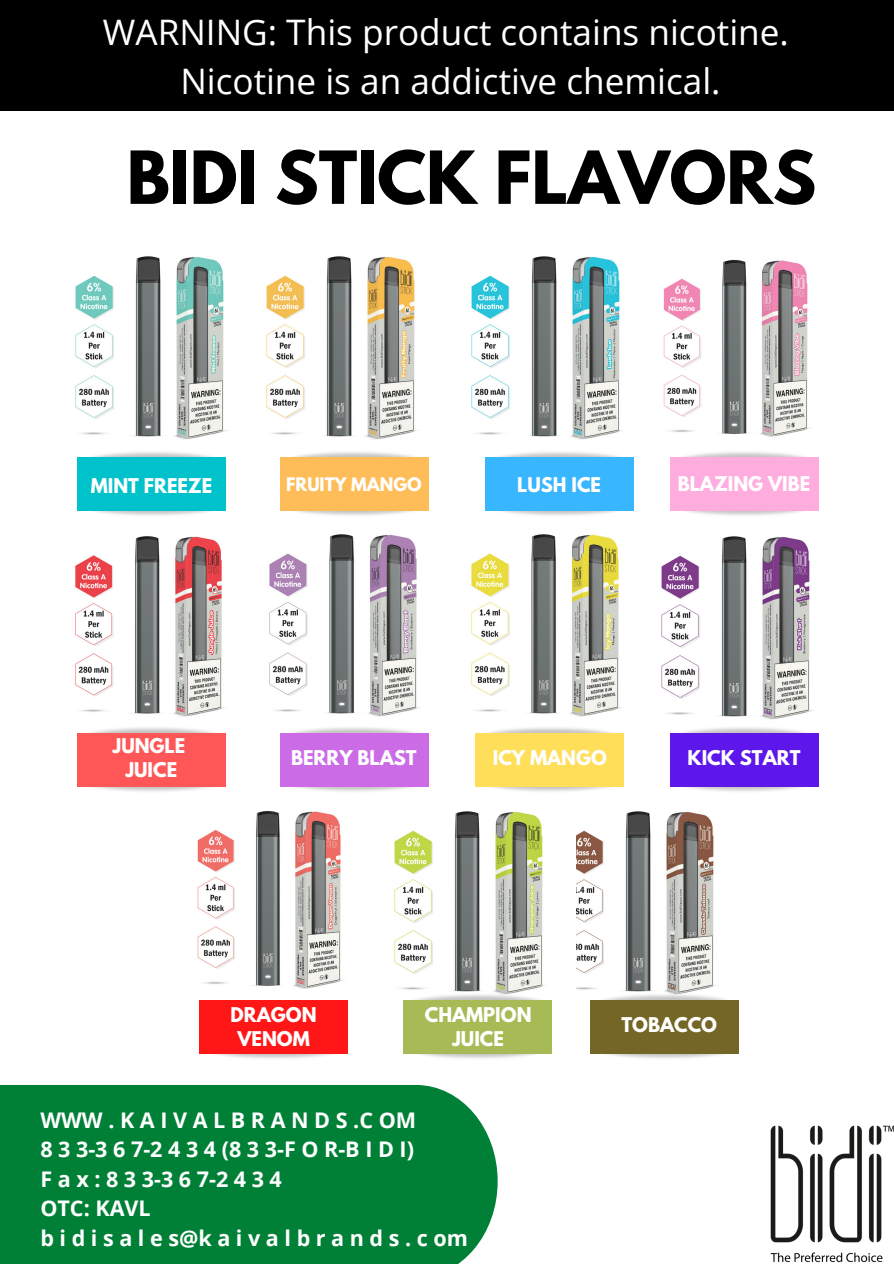
<style>
.page{position:relative;width:894px;height:1264px;background:#fff}
.page>*{position:absolute;margin:0;border:0;box-sizing:border-box;transform-origin:0 0}
.t1{font:700 64.65px "League Spartan";color:#000}
.t2{font:35.1px/48.9px "Open Sans";color:#fff;text-align:center}
.t3{font:700 21.6px/29.4px "Open Sans";letter-spacing:.26em;color:#fff}
.t4{font:700 18px/24.5px "League Spartan";color:#fff;text-align:center}
.t5{font:700 16.5px "League Spartan";color:#fff}
</style>
<div class="page">
<img style="left:576px;top:811px;width:138px;height:179px">
<img style="left:590px;top:1039px;width:149px;height:20px">
<img style="left:587px;top:985px;width:152px;height:28px">
<div style="left:590px;top:999px;width:148px;height:54px;background:#746624"></div>
<div style="left:0;top:0;width:893px;height:111px;background:#000"></div>
<div style="left:0;top:1085px;width:497px;height:178px;background:#008037"></div>
<img style="left:770px;top:1125px;width:123px;height:138px">
<img style="left:75px;top:256px;width:152px;height:184px">
<img style="left:266px;top:256px;width:152px;height:184px">
<img style="left:471px;top:256px;width:152px;height:184px">
<img style="left:663px;top:259px;width:147px;height:178px">
<img style="left:75px;top:536px;width:150px;height:181px">
<img style="left:269px;top:534px;width:151px;height:183px">
<img style="left:471px;top:534px;width:151px;height:183px">
<img style="left:661px;top:536px;width:152px;height:182px">
<img style="left:394px;top:811px;width:149px;height:174px">
<div style="left:77px;top:457px;width:149px;height:54px;background:#00c2cb"></div>
<img style="left:501px;top:497px;width:133px;height:19px">
<img style="left:499px;top:452px;width:135px;height:19px">
<div style="left:485px;top:457px;width:148px;height:54px;background:#38b6ff"></div>
<img style="left:296px;top:497px;width:133px;height:19px">
<img style="left:294px;top:452px;width:135px;height:19px">
<div style="left:279px;top:457px;width:149px;height:54px;background:#ffbd59"></div>
<div style="left:669px;top:457px;width:149px;height:54px;background:#ffacdf"></div>
<img style="left:670px;top:772px;width:149px;height:20px">
<img style="left:686px;top:718px;width:133px;height:28px">
<div style="left:669px;top:732px;width:149px;height:54px;background:#5e17eb"></div>
<img style="left:475px;top:786px;width:149px;height:6px">
<div style="left:475px;top:732px;width:149px;height:54px;background:#ffde59"></div>
<div style="left:279px;top:732px;width:149px;height:54px;background:#cb6ce6"></div>
<img style="left:77px;top:786px;width:149px;height:6px">
<div style="left:77px;top:732px;width:149px;height:54px;background:#ff5757"></div>
<img style="left:403px;top:1039px;width:149px;height:20px">
<img style="left:400px;top:985px;width:152px;height:28px">
<div style="left:403px;top:999px;width:148px;height:54px;background:#a6bb55"></div>
<img style="left:199px;top:1053px;width:149px;height:6px">
<div style="left:199px;top:999px;width:149px;height:54px;background:#ff1616"></div>
<img style="left:197px;top:811px;width:147px;height:178px">
<h2 class="t2" style="left:103px;top:7px;width:687px">WARNING: This product contains nicotine.<br>Nicotine is an addictive chemical.</h2>
<h1 class="t1" style="left:127px;top:146px;width:691px">BIDI STICK FLAVORS</h1>
<p class="t4" style="left:91px;top:476px;width:123px">MINT FREEZE</p>
<p class="t5" style="left:286px;top:476px;width:137px">FRUITY MANGO</p>
<p class="t4" style="left:517px;top:475px;width:85px">LUSH ICE</p>
<p class="t4" style="left:677px;top:474px;width:134px">BLAZING VIBE</p>
<p class="t4" style="left:113px;top:735px;width:74px">JUNGLE<br>JUICE</p>
<p class="t4" style="left:291px;top:747px;width:127px">BERRY BLAST</p>
<p class="t4" style="left:492px;top:747px;width:115px">ICY MANGO</p>
<p class="t4" style="left:687px;top:747px;width:114px">KICK START</p>
<p class="t4" style="left:230px;top:1004px;width:87px">DRAGON<br>VENOM</p>
<p class="t4" style="left:425px;top:1004px;width:108px">CHAMPION<br>JUICE</p>
<p class="t4" style="left:621px;top:1014px;width:97px">TOBACCO</p>
<p class="t3" style="left:40px;top:1104px;width:429px">WWW.KAIVALBRANDS.COM<br>833-367-2434(833-FOR-BIDI)<br>Fax:833-367-2434<br>OTC: KAVL bidisales@kaivalbrands.com</p>
</div>
